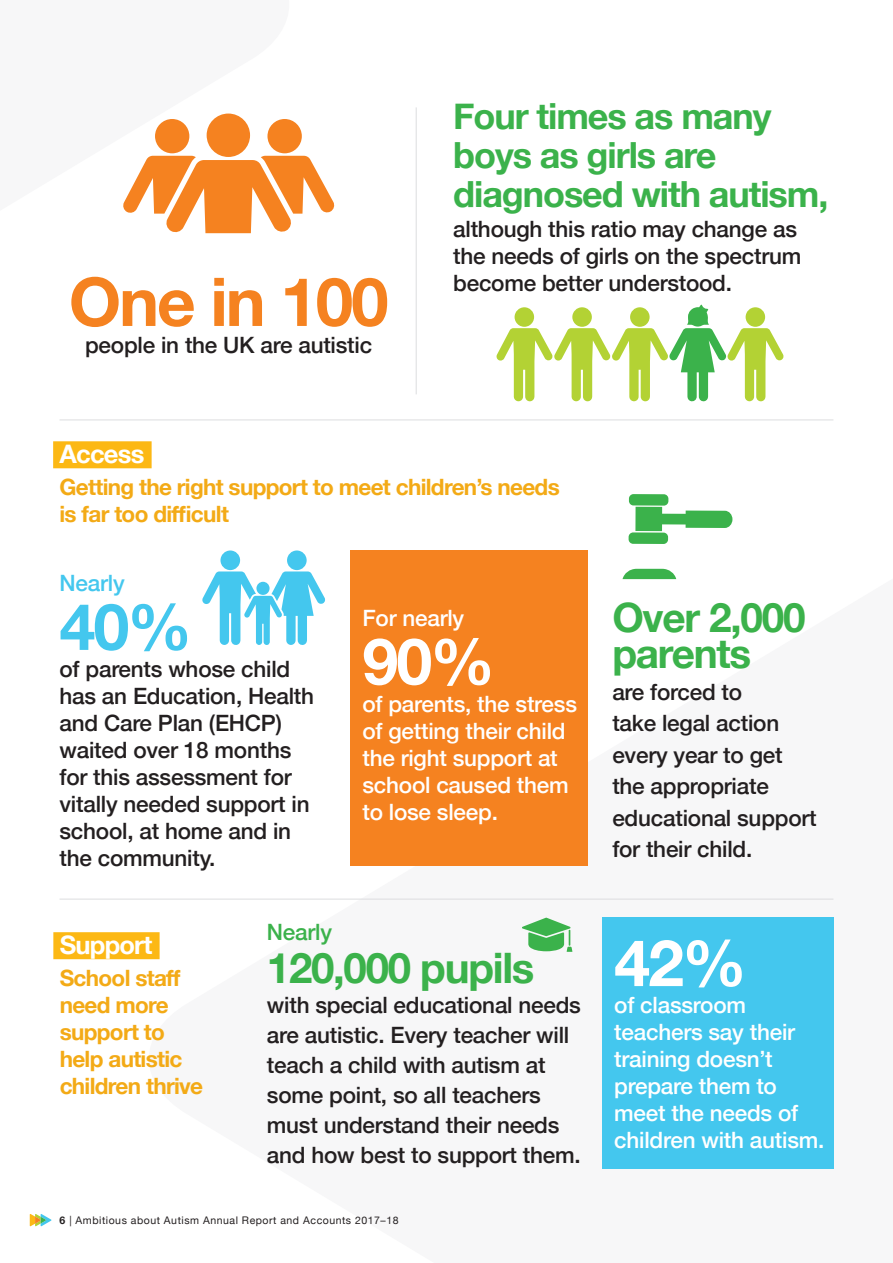
<style>
.page{position:relative;width:893px;height:1263px;background:#fff}
.page>*{position:absolute;margin:0;border:0;box-sizing:border-box;transform-origin:0 0}
.t1{font:700 67.35px "Helvetica Neue";letter-spacing:-.03em;color:#f58220}
.t2{font:700 64.5px "Helvetica Neue";color:#fff}
.t3{font:700 64.5px "Helvetica Neue";color:#44c7ee}
.t4{font:700 42px "Helvetica Neue";letter-spacing:-.03em;color:#3bb24b}
.t5{font:700 40.5px/36px "Helvetica Neue";letter-spacing:-.03em;color:#3bb24b}
.t6{font:700 36px/39px "Helvetica Neue";letter-spacing:-.03em;color:#3bb24b}
.highlight_title_yell{font:700 25.5px "Helvetica Neue";letter-spacing:-.03em;color:#fff}
.t7{font:500 22.5px/27px "Helvetica Neue";letter-spacing:-.01em;color:#231f20}
.t8{font:500 22.5px/27px "Helvetica Neue";letter-spacing:-.01em;color:#fff}
.t9{font:700 22.5px/27px "Helvetica Neue";letter-spacing:-.03em;color:#f3aa16}
.t10{font:500 22.5px "Helvetica Neue";letter-spacing:-.01em;color:#44c7ee}
.t11{font:500 22.5px "Helvetica Neue";letter-spacing:-.01em;color:#3bb24b}
.t12{font:10.5px "Helvetica Neue";letter-spacing:.05em;color:#231f20}
.s1{font-weight:700}
</style>
<div class="page">
<svg style="left:30px;top:1214px;width:22px;height:12px"></svg>
<div style="left:602px;top:917px;width:231px;height:252px;background:#44c7ee"></div>
<div style="left:350px;top:550px;width:237px;height:316px;background:#f58220"></div>
<div style="left:155px;top:119px;width:34px;height:34px;background:#f58220;border-radius:50%"></div>
<div style="left:267px;top:119px;width:35px;height:34px;background:#f58220;border-radius:50%"></div>
<svg style="left:123px;top:156px;width:212px;height:77px"></svg>
<div style="left:207px;top:114px;width:43px;height:43px;background:#f58220;border-radius:50%"></div>
<svg style="left:496px;top:304px;width:288px;height:98px"></svg>
<hr style="left:60px;top:420px;width:773px;height:1px;background:#dcdddf">
<hr style="left:416px;top:107px;width:1px;height:287px;background:#dcdddf">
<div style="left:53px;top:441px;width:99px;height:27px;background:#fcb814"></div>
<div style="left:220px;top:550px;width:20px;height:20px;background:#44c7ee;border-radius:50%"></div>
<div style="left:287px;top:550px;width:20px;height:20px;background:#44c7ee;border-radius:50%"></div>
<svg style="left:202px;top:571px;width:123px;height:74px"></svg>
<svg style="left:622px;top:569px;width:54px;height:10px"></svg>
<div style="left:629px;top:532px;width:39px;height:12px;background:#3bb24b;border-radius:5px"></div>
<svg style="left:635px;top:507px;width:97px;height:24px"></svg>
<div style="left:629px;top:494px;width:39px;height:12px;background:#3bb24b;border-radius:5px"></div>
<hr style="left:60px;top:899px;width:773px;height:1px;background:#dcdddf">
<div style="left:53px;top:932px;width:107px;height:27px;background:#fcb814"></div>
<svg style="left:522px;top:918px;width:50px;height:34px"></svg>
<p class="t1" style="left:69px;top:249px;width:321px">One in 100</p>
<p class="t7" style="left:85px;top:330px;width:289px">people in the UK are autistic</p>
<p class="t6" style="left:453px;top:98px;width:377px">Four times as many boys as girls are diagnosed with autism,</p>
<p class="t7" style="left:453px;top:214px;width:350px">although this ratio may change as the needs of girls on the spectrum become better understood.</p>
<p class="highlight_title_yell" style="left:60px;top:434px;width:86px">Access</p>
<p class="t9" style="left:60px;top:474px;width:502px">Getting the right support to meet children’s needs is far too difficult</p>
<p class="t10" style="left:60px;top:565px;width:67px">Nearly</p>
<p class="t3" style="left:60px;top:576px;width:134px">40%</p>
<p class="t7" style="left:60px;top:654px;width:256px">of parents whose child has an Education, Health and Care Plan (EHCP) waited over 18 months for this assessment for vitally needed support in school, at home and in the community.</p>
<p class="t8" style="left:362px;top:603px;width:103px">For nearly</p>
<p class="t2" style="left:362px;top:611px;width:134px">90%</p>
<p class="t8" style="left:362px;top:715px;width:208px">of getting their child the right support at school caused them to lose sleep.</p>
<p class="t8" style="left:362px;top:688px;width:216px">of parents, the stress</p>
<p class="highlight_title_yell" style="left:60px;top:925px;width:94px">Support</p>
<p class="t9" style="left:60px;top:965px;width:122px">School staff</p>
<p class="t9" style="left:60px;top:992px;width:111px">need more</p>
<p class="t9" style="left:60px;top:1019px;width:107px">support to</p>
<p class="t9" style="left:60px;top:1046px;width:124px">help autistic</p>
<p class="t9" style="left:60px;top:1073px;width:145px">children thrive</p>
<p class="t11" style="left:267px;top:913px;width:67px">Nearly</p>
<p class="t4" style="left:267px;top:935px;width:269px">120,000 pupils</p>
<p class="t7" style="left:267px;top:988px;width:316px;line-height:30px">with special educational needs are autistic. Every teacher will teach a child with autism at some point, so all teachers must understand their needs and how best to support them.</p>
<p class="t12" style="left:60px;top:1213px;width:341px"><span class="s1">6</span> | Ambitious about Autism Annual Report and Accounts 2017–18</p>
<p class="t5" style="left:612px;top:601px;width:195px">Over 2,000 parents</p>
<p class="t7" style="left:612px;top:674px;width:206px;line-height:31.5px">are forced to<br>take legal action every year to get the appropriate educational support for their child.</p>
<p class="t2" style="left:614px;top:912px;width:134px">42%</p>
<p class="t8" style="left:614px;top:990px;width:212px">of classroom teachers say their training doesn’t prepare them to meet the needs of children with autism.</p>
</div>
